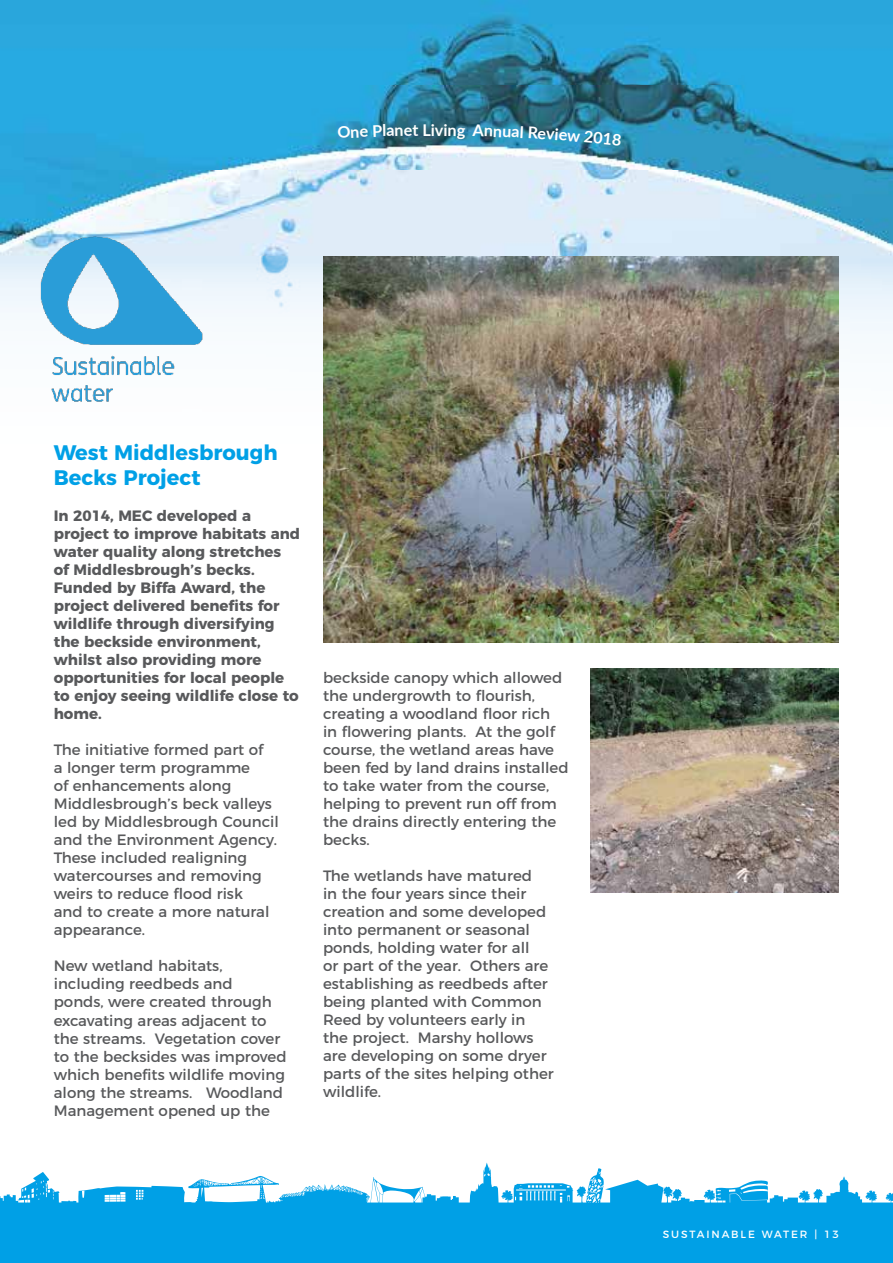
<style>
.page{position:relative;width:893px;height:1263px;background:#fff}
.page>*{position:absolute;margin:0;border:0;box-sizing:border-box;transform-origin:0 0}
.t1{font:700 21px/25.2px "Montserrat";color:#00a0e6}
.t2{font:700 16.2px "Lato";color:#fff}
.t3{font:15px/18px "Montserrat";color:#58595b}
.t4{font:700 15px/18px "Montserrat";color:#58595b}
.t5{font:10.5px "Montserrat";letter-spacing:.18em;color:#fff}
</style>
<div class="page">
<img style="left:0;top:0;width:893px;height:580px">
<img style="left:0;top:166px;width:274px;height:305px">
<img style="left:323px;top:257px;width:515px;height:386px">
<img style="left:591px;top:668px;width:247px;height:224px">
<svg style="left:0;top:1162px;width:893px;height:101px;fill:#00a0e6"></svg>
<svg style="left:338px;top:124px;width:47px;height:14px"></svg>
<svg style="left:449px;top:127px;width:16px;height:12px"></svg>
<svg style="left:512px;top:126px;width:11px;height:12px"></svg>
<svg style="left:567px;top:131px;width:55px;height:15px"></svg>
<p class="t2" style="left:422px;top:118px;width:27px">Livi</p>
<p class="t2" style="left:386px;top:118px;width:33px;rotate:-1deg">anet</p>
<p class="t2" style="left:473px;top:118px;width:40px;rotate:2deg">Annu</p>
<p class="t2" style="left:529px;top:120px;width:41px;rotate:4deg">Revie</p>
<h3 class="t1" style="left:54px;top:438px;width:225px">West Middlesbrough<br>Becks Project</h3>
<p class="t4" style="left:54px;top:506px;width:248px">In 2014, MEC developed a project to improve habitats and water quality along stretches of Middlesbrough’s becks.<br>Funded by Biffa Award, the project delivered benefits for wildlife through diversifying the beckside environment, whilst also providing more opportunities for local people to enjoy seeing wildlife close to home.</p>
<p class="t3" style="left:54px;top:740px;width:227px">The initiative formed part of<br>a longer term programme<br>of enhancements along<br>Middlesbrough’s beck valleys led by Middlesbrough Council and the Environment Agency.<br>These included realigning watercourses and removing weirs to reduce flood risk<br>and to create a more natural appearance.</p>
<p class="t3" style="left:54px;top:956px;width:234px">New wetland habitats, including reedbeds and<br>ponds, were created through excavating areas adjacent to the streams. Vegetation cover to the becksides was improved which benefits wildlife moving along the streams. Woodland<br>Management opened up the</p>
<p class="t3" style="left:323px;top:667px;width:247px">beckside canopy which allowed the undergrowth to flourish, creating a woodland floor rich<br>in flowering plants. At the golf course, the wetland areas have been fed by land drains installed to take water from the course, helping to prevent run off from the drains directly entering the becks.</p>
<p class="t3" style="left:323px;top:865px;width:232px">The wetlands have matured<br>in the four years since their creation and some developed into permanent or seasonal ponds, holding water for all<br>or part of the year. Others are establishing as reedbeds after being planted with Common<br>Reed by volunteers early in the project. Marshy hollows are developing on some dryer parts of the sites helping other wildlife.</p>
<p class="t5" style="left:663px;top:1226px;width:178px">SUSTAINABLE WATER | 13</p>
</div>
